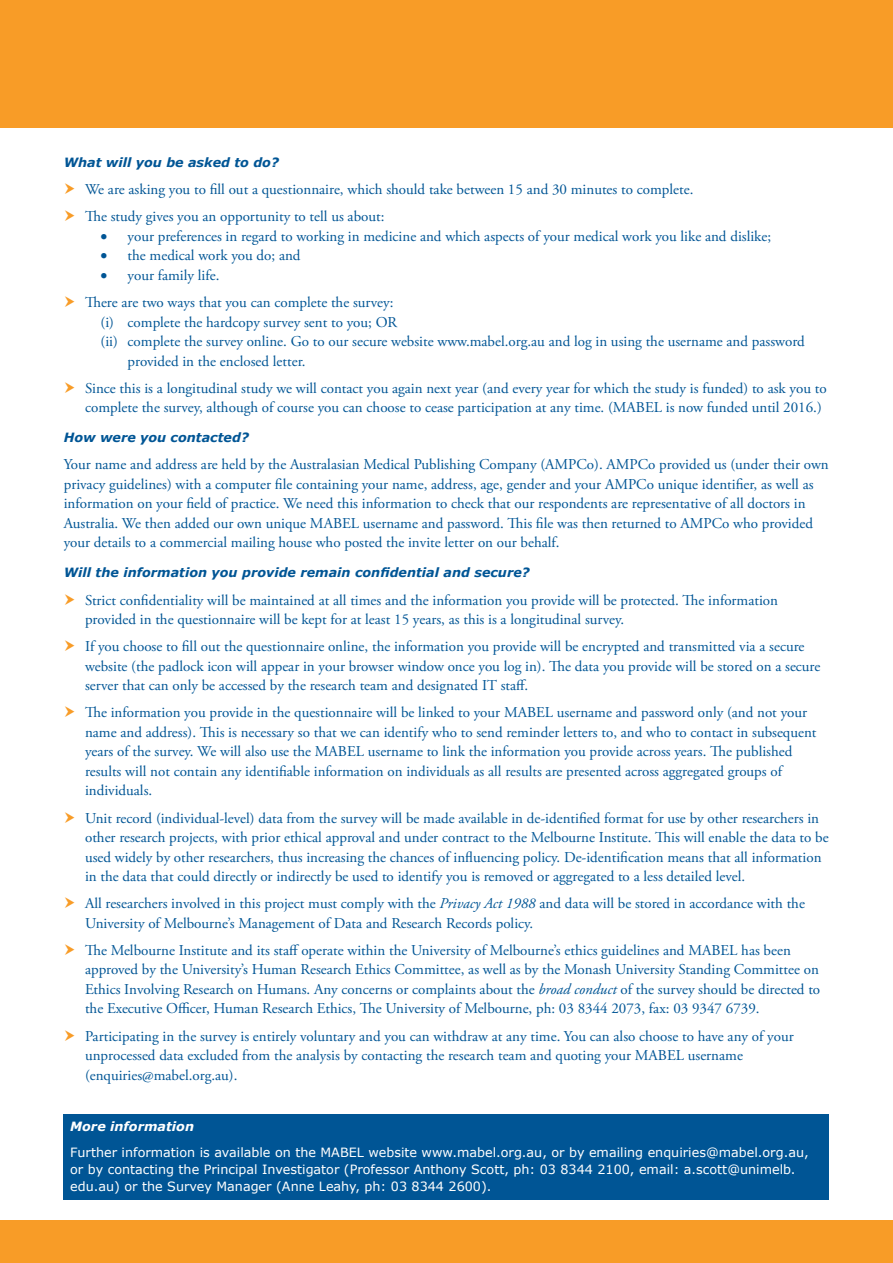
<style>
.page{position:relative;width:893px;height:1263px;background:#fff}
.page>*{position:absolute;margin:0;border:0;box-sizing:border-box;transform-origin:0 0}
.t1{font:15px/19.5px "Adobe Garamond Pro";color:#005595}
.t2{font:12.75px/17.2px "Verdana";color:#fff}
.t3{font:italic 700 12.75px "Verdana";color:#005595}
.t4{font:italic 700 12.75px "Verdana";color:#fff}
.s1{font-style:italic}
</style>
<div class="page">
<div style="left:0;top:0;width:893px;height:128px;background:#f89c27"></div>
<div style="left:0;top:1220px;width:893px;height:43px;background:#f89c27"></div>
<div style="left:64px;top:1115px;width:765px;height:85px;background:#005595"></div>
<p class="t3" style="left:64px;top:153px;width:217px">What will you be asked to do?</p>
<p class="t1" style="left:85px;top:176px;width:610px;line-height:27.2px">We are asking you to fill out a questionnaire, which should take between 15 and 30 minutes to complete.<br>The study gives you an opportunity to tell us about:</p>
<p class="t1" style="left:101px;top:227px;width:672px">• your preferences in regard to working in medicine and which aspects of your medical work you like and dislike;</p>
<p class="t1" style="left:101px;top:246px;width:202px">• the medical work you do; and</p>
<p class="t1" style="left:85px;top:262px;width:310px;line-height:27.2px;text-indent:16px">• your family life.<br>There are two ways that you can complete the survey:</p>
<p class="t1" style="left:101px;top:313px;width:298px">(i) complete the hardcopy survey sent to you; OR</p>
<p class="t1" style="left:101px;top:332px;width:706px">(ii) complete the survey online. Go to our secure website www.mabel.org.au and log in using the username and password</p>
<p class="t1" style="left:128px;top:352px;width:179px">provided in the enclosed letter.</p>
<p class="t1" style="left:85px;top:379px;width:743px">Since this is a longitudinal study we will contact you again next year (and every year for which the study is funded) to ask you to complete the survey, although of course you can choose to cease participation at any time. (MABEL is now funded until 2016.)</p>
<p class="t3" style="left:64px;top:429px;width:187px">How were you contacted?</p>
<p class="t1" style="left:64px;top:455px;width:766px">Your name and address are held by the Australasian Medical Publishing Company (AMPCo). AMPCo provided us (under their own privacy guidelines) with a computer file containing your name, address, age, gender and your AMPCo unique identifier, as well as information on your field of practice. We need this information to check that our respondents are representative of all doctors in Australia. We then added our own unique MABEL username and password. This file was then returned to AMPCo who provided your details to a commercial mailing house who posted the invite letter on our behalf.</p>
<p class="t3" style="left:64px;top:564px;width:467px">Will the information you provide remain confidential and secure?</p>
<p class="t1" style="left:85px;top:591px;width:695px">Strict confidentiality will be maintained at all times and the information you provide will be protected. The information provided in the questionnaire will be kept for at least 15 years, as this is a longitudinal survey.</p>
<p class="t1" style="left:85px;top:637px;width:737px">If you choose to fill out the questionnaire online, the information you provide will be encrypted and transmitted via a secure website (the padlock icon will appear in your browser window once you log in). The data you provide will be stored on a secure server that can only be accessed by the research team and designated IT staff.</p>
<p class="t1" style="left:85px;top:703px;width:733px">The information you provide in the questionnaire will be linked to your MABEL username and password only (and not your name and address). This is necessary so that we can identify who to send reminder letters to, and who to contact in subsequent years of the survey. We will also use the MABEL username to link the information you provide across years. The published results will not contain any identifiable information on individuals as all results are presented across aggregated groups of individuals.</p>
<p class="t1" style="left:85px;top:808px;width:745px">Unit record (individual-level) data from the survey will be made available in de-identified format for use by other researchers in other research projects, with prior ethical approval and under contract to the Melbourne Institute. This will enable the data to be used widely by other researchers, thus increasing the chances of influencing policy. De-identification means that all information in the data that could directly or indirectly be used to identify you is removed or aggregated to a less detailed level.</p>
<p class="t1" style="left:85px;top:894px;width:721px">All researchers involved in this project must comply with the <span class="s1">Privacy Act 1988</span> and data will be stored in accordance with the<br>University of Melbourne’s Management of Data and Research Records policy.</p>
<p class="t1" style="left:85px;top:941px;width:737px">The Melbourne Institute and its staff operate within the University of Melbourne’s ethics guidelines and MABEL has been approved by the University’s Human Research Ethics Committee, as well as by the Monash University Standing Committee on Ethics Involving Research on Humans. Any concerns or complaints about the <span class="s1">broad conduct</span> of the survey should be directed to the Executive Officer, Human Research Ethics, The University of Melbourne, ph: 03 8344 2073, fax: 03 9347 6739.</p>
<p class="t1" style="left:85px;top:1026px;width:710px">Participating in the survey is entirely voluntary and you can withdraw at any time. You can also choose to have any of your unprocessed data excluded from the analysis by contacting the research team and quoting your MABEL username (enquiries@mabel.org.au).</p>
<p class="t4" style="left:70px;top:1117px;width:125px">More information</p>
<p class="t2" style="left:70px;top:1143px;width:740px">Further information is available on the MABEL website www.mabel.org.au, or by emailing enquiries@mabel.org.au, or by contacting the Principal Investigator (Professor Anthony Scott, ph: 03 8344 2100, email: a.scott@unimelb. edu.au) or the Survey Manager (Anne Leahy, ph: 03 8344 2600).</p>
</div>
